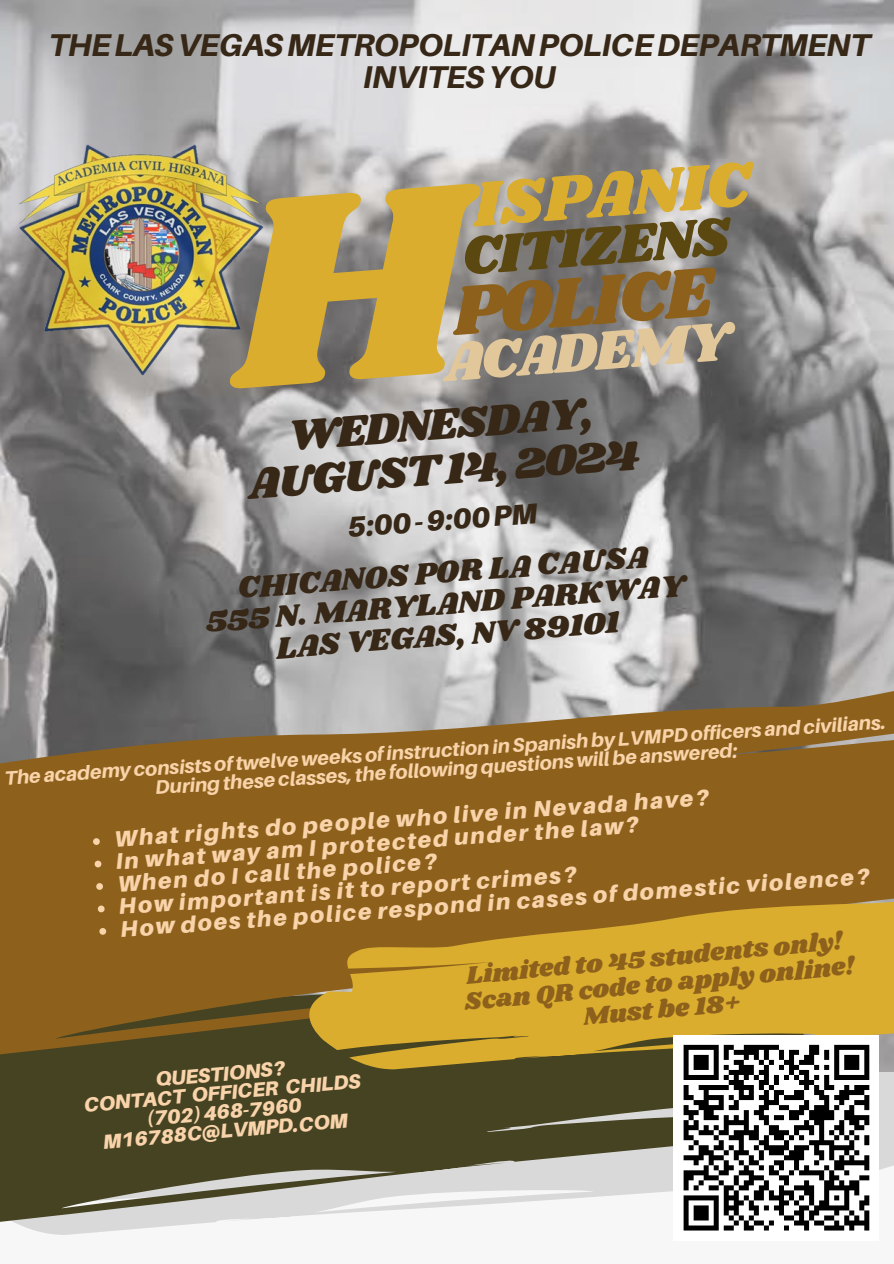
<style>
.page{position:relative;width:894px;height:1264px;background:#fff}
.page>*{position:absolute;margin:0;border:0;box-sizing:border-box;transform-origin:0 0}
.t1{font:72px "Shrikhand";color:#8d611c}
.t2{font:65.55px "Shrikhand";color:#daad2f}
.t3{font:56.4px "Shrikhand";color:#e1c79a}
.t4{font:56.25px "Shrikhand";color:#5b4710}
.t5{font:45px/45px "Shrikhand";color:#362717;text-align:center}
.t6{font:31.5px/31.5px "Shrikhand";color:#362717;text-align:center}
.t7{font:italic 800 31.5px/31.5px "Aileron";letter-spacing:-.015em;color:#362717;text-align:center}
.t8{font:italic 900 28.5px "Aileron";color:#362717}
.t9{font:25.5px/26px "Shrikhand";color:#8d611c;text-align:center}
.t10{font:italic 900 22.5px "Aileron";color:#f9d3a9}
.t11{font:italic 900 20.25px "Aileron";color:#f9d3a9}
.t12{font:italic 800 19.5px "Aileron";color:#f9d3a9}
</style>
<div class="page">
<img style="left:0;top:0;width:893px;height:668px">
<svg style="left:0;top:1105px;width:673px;height:130px;fill:#464323"></svg>
<svg style="left:0;top:668px;width:893px;height:437px;background:#876938"></svg>
<svg style="left:293px;top:832px;width:600px;height:298px;background:#a17d27"></svg>
<svg style="left:93px;top:838px;width:7px;height:7px"></svg>
<svg style="left:94px;top:860px;width:8px;height:7px"></svg>
<svg style="left:96px;top:882px;width:7px;height:8px"></svg>
<svg style="left:98px;top:905px;width:7px;height:7px"></svg>
<svg style="left:99px;top:927px;width:7px;height:8px"></svg>
<img style="left:6px;top:144px;width:268px;height:234px">
<div style="left:673px;top:1034px;width:206px;height:206px;background:#fff"></div>
<svg style="left:683px;top:1044px;width:187px;height:187px"></svg>
<svg style="left:216px;top:180px;width:278px;height:209px;background:#9a9690"></svg>
<p class="t7" style="left:49px;top:29px;width:822px">THE LAS VEGAS METROPOLITAN POLICE DEPARTMENT<br>INVITES YOU</p>
<p class="t2" style="left:470px;top:159px;width:279px;rotate:-4deg">ISPANIC</p>
<p class="t4" style="left:459px;top:217px;width:270px;rotate:-4deg">CITIZENS</p>
<h6 class="t1" style="left:449px;top:261px;width:262px;rotate:-4deg">POLICE</h6>
<p class="t3" style="left:441px;top:323px;width:288px;rotate:-4deg">ACADEMY</p>
<h2 class="t5" style="left:244px;top:417px;width:393px;rotate:-4deg">WEDNESDAY,<br>AUGUST 14, 2024</h2>
<h3 class="t8" style="left:346px;top:509px;width:192px;rotate:-4deg">5:00 - 9:00 PM</h3>
<h4 class="t6" style="left:203px;top:574px;width:481px;rotate:-4deg">CHICANOS POR LA CAUSA<br>555 N. MARYLAND PARKWAY<br>LAS VEGAS, NV 89101</h4>
<p class="t12" style="left:4px;top:768px;width:884px;rotate:-4deg">The academy consists of twelve weeks of instruction in Spanish by LVMPD officers and civilians.</p>
<p class="t12" style="left:155px;top:777px;width:584px;rotate:-4deg">During these classes, the following questions will be answered:</p>
<p class="t10" style="left:113px;top:825px;width:598px;rotate:-4deg">What rights do people who live in Nevada have?</p>
<p class="t10" style="left:115px;top:847px;width:526px;rotate:-4deg">In what way am I protected under the law?</p>
<h1 class="t10" style="left:116px;top:870px;width:322px;rotate:-4deg">When do I call the police?</h1>
<h2 class="t10" style="left:118px;top:892px;width:460px;rotate:-4deg">How important is it to report crimes?</h2>
<h1 class="t10" style="left:120px;top:914px;width:752px;rotate:-4deg">How does the police respond in cases of domestic violence?</h1>
<h4 class="t9" style="left:461px;top:962px;width:393px;rotate:-5deg">Limited to 45 students only!<br>Scan QR code to apply online!<br>Must be 18+</h4>
<h5 class="t11" style="left:154px;top:1066px;width:132px;rotate:-5deg">QUESTIONS?</h5>
<p class="t11" style="left:83px;top:1092px;width:279px;rotate:-5deg">CONTACT OFFICER CHILDS</p>
<p class="t11" style="left:145px;top:1106px;width:157px;rotate:-5deg">(702) 468-7960</p>
<p class="t11" style="left:102px;top:1129px;width:247px;rotate:-5deg">M16788C@LVMPD.COM</p>
</div>
